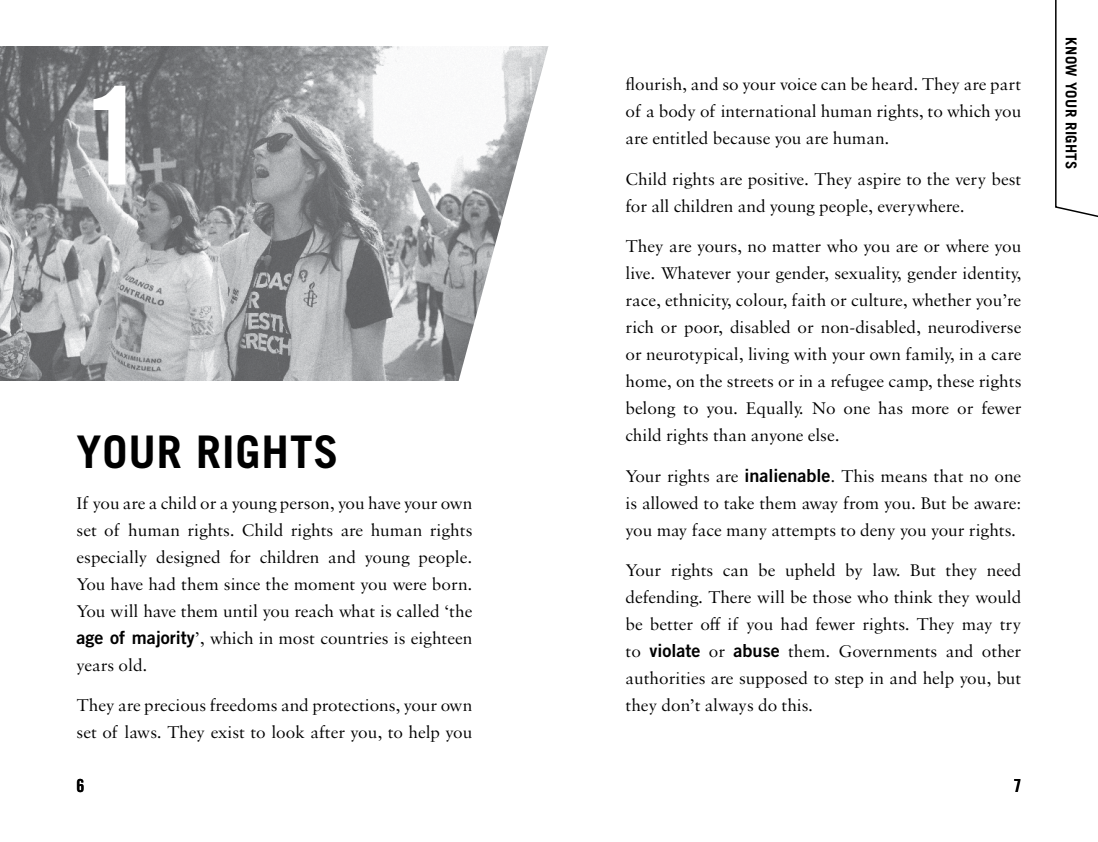
<style>
.page{position:relative;width:1098px;height:842px;background:#fff}
.page>*{position:absolute;margin:0;border:0;box-sizing:border-box;transform-origin:0 0}
.t1{font:700 135px "Trade Gothic LT Pro";color:#fff}
.t2{font:700 45px "Trade Gothic LT Pro";letter-spacing:.02em;color:#000}
.t3{font:18px/27px "Sabon MT Pro";color:#000;text-align:justify}
.t4{font:18px "Trade Gothic LT Pro Bd Cn 20";color:#000}
.t5{font:700 15px "Trade Gothic LT Pro";letter-spacing:.025em;color:#000}
.s1{font-family:"Trade Gothic LT Pro Bd 2"}
</style>
<div class="page">
<img style="left:0;top:47px;width:454px;height:334px">
<svg style="left:454px;top:46px;width:95px;height:335px"></svg>
<svg style="left:1055px;top:0;width:42px;height:217px"></svg>
<h1 class="t1" style="left:77px;top:53px;width:77px">1</h1>
<h2 class="t2" style="left:77px;top:424px;width:263px">YOUR RIGHTS</h2>
<p class="t3" style="left:77px;top:488px;width:397px">If you are a child or a young person, you have your own set of human rights. Child rights are human rights especially designed for children and young people.<br>You have had them since the moment you were born.<br>You will have them until you reach what is called ‘the <span class="s1">age of majority</span>’, which in most countries is eighteen years old.</p>
<p class="t3" style="left:77px;top:691px;width:397px">They are precious freedoms and protections, your own set of laws. They exist to look after you, to help you</p>
<p class="t3" style="left:625px;top:70px;width:397px">flourish, and so your voice can be heard. They are part of a body of international human rights, to which you are entitled because you are human.</p>
<p class="t3" style="left:625px;top:164px;width:397px">Child rights are positive. They aspire to the very best for all children and young people, everywhere.</p>
<p class="t3" style="left:625px;top:232px;width:397px">They are yours, no matter who you are or where you live. Whatever your gender, sexuality, gender identity, race, ethnicity, colour, faith or culture, whether you’re rich or poor, disabled or non-disabled, neurodiverse or neurotypical, living with your own family, in a care home, on the streets or in a refugee camp, these rights belong to you. Equally. No one has more or fewer child rights than anyone else.</p>
<p class="t3" style="left:625px;top:461px;width:397px">Your rights are <span class="s1">inalienable</span>. This means that no one is allowed to take them away from you. But be aware: you may face many attempts to deny you your rights.</p>
<p class="t3" style="left:625px;top:556px;width:397px">Your rights can be upheld by law. But they need defending. There will be those who think they would be better off if you had fewer rights. They may try to <span class="s1">violate</span> or <span class="s1">abuse</span> them. Governments and other authorities are supposed to step in and help you, but they don’t always do this.</p>
<p class="t4" style="left:77px;top:775px;width:9px">6</p>
<p class="t4" style="left:1012px;top:775px;width:9px">7</p>
<p class="t5" style="left:1079px;top:37px;width:134px;rotate:90deg">KNOW YOUR RIGHTS</p>
</div>
